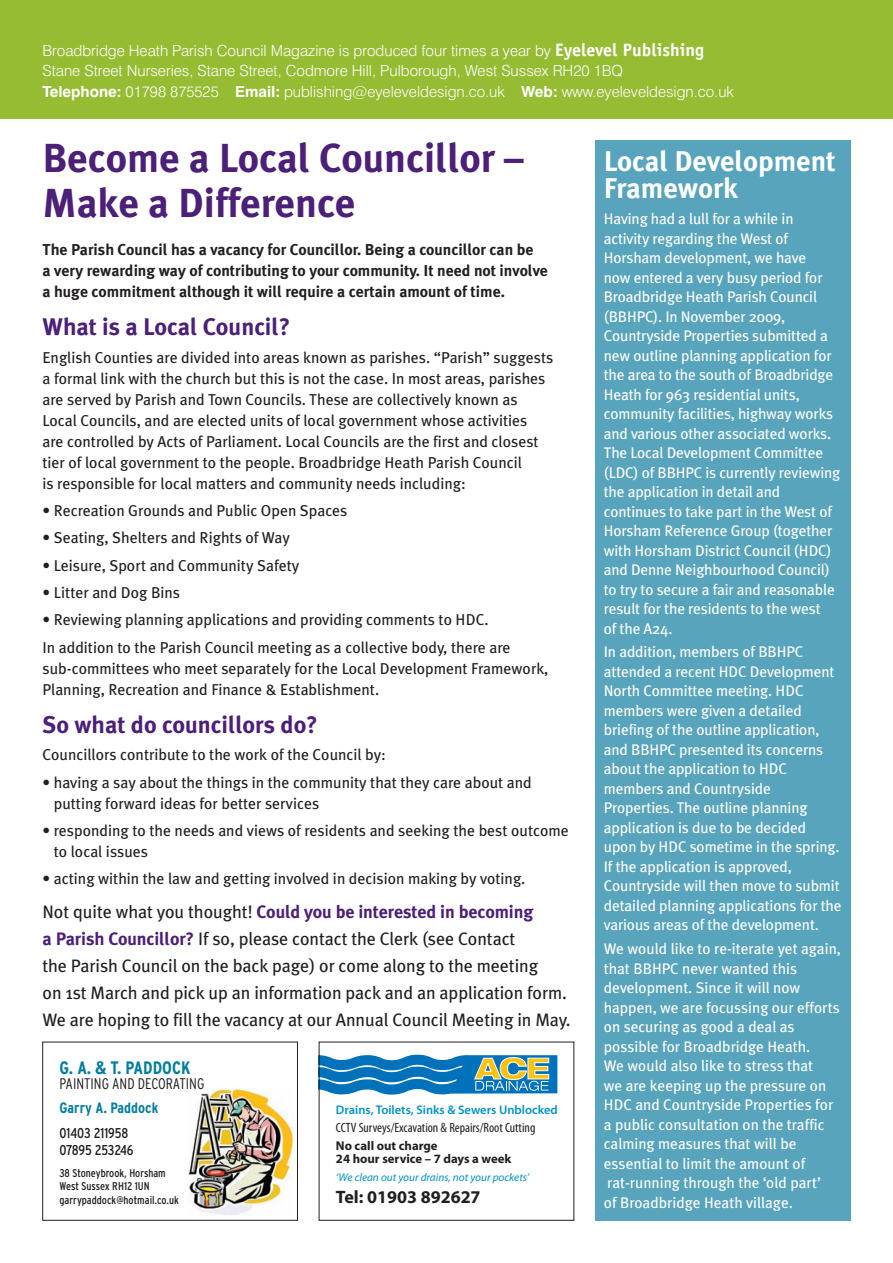
<style>
.page{position:relative;width:893px;height:1263px;background:#fff}
.page>*{position:absolute;margin:0;border:0;box-sizing:border-box;transform-origin:0 0}
.t1{font:700 40.5px/45px "Meta Plus";color:#4c1f79}
.t2{font:700 28.5px/27px "Meta Plus";color:#fff}
.t3{font:700 24px "Meta Plus";color:#4c1f79}
.t4{font:18px/27px "Meta Plus";letter-spacing:-.005em;color:#231f20}
.t5{font:700 18px "Myriad Pro";color:#231f20}
.t6{font:700 condensed 18px "Interstate";color:#007d9f}
.t7{font:15.75px/21px "Meta Plus";color:#231f20}
.t8{font:700 15.75px/21px "Meta Plus";color:#231f20}
.t9{font:15.3px/19.5px "Meta Plus";letter-spacing:-.01em;color:#fff}
.t10{font:300 15.3px/20.7px "Swiss 721 BT";color:#fff}
.t11{font:300 condensed 15.3px "Interstate";color:#231f20}
.t12{font:700 condensed 15px "Interstate";color:#007d9f}
.t13{font:condensed 14.25px/16.5px "Interstate";letter-spacing:-.005em;color:#231f20}
.t14{font:condensed 13.5px "Myriad Pro";color:#231f20}
.t15{font:700 12.75px/13.5px "Myriad Pro";color:#231f20}
.t16{font:600 12.6px "Myriad Pro";color:#0092c8}
.t17{font:condensed 11.25px/13.5px "Interstate";color:#231f20}
.t18{font:italic 11.25px "Myriad Pro";color:#0092c8}
.s1{font-family:"Officina Sans";font-weight:700;font-size:18px}
.s2{font-weight:700}
.s3{font-weight:700;color:#4c1f79}
.s4{font-family:"Helvetica Neue"}
</style>
<div class="page">
<div style="left:595px;top:140px;width:255px;height:1080px;background:#58a4bc"></div>
<div style="left:0;top:0;width:893px;height:119px;background:#96bc33"></div>
<svg style="left:321px;top:1054px;width:236px;height:41px;background:#4d97bd"></svg>
<img style="left:186px;top:1089px;width:107px;height:126px">
<p class="t10" style="left:43px;top:41px;width:693px">Broadbridge Heath Parish Council Magazine is produced four times a year by <span class="s1">Eyelevel Publishing<br></span>Stane Street Nurseries, Stane Street, Codmore Hill, Pulborough, West Sussex RH20 1BQ<br><span class="s2">Telephone:</span> 01798 875525 <span class="s2">Email:</span> publishing@eyeleveldesign.co.uk <span class="s2">Web:</span> www.eyeleveldesign.co.uk</p>
<h1 class="t1" style="left:43px;top:136px;width:483px">Become a Local Councillor –<br>Make a Difference</h1>
<p class="t8" style="left:43px;top:239px;width:507px">The Parish Council has a vacancy for Councillor. Being a councillor can be<br>a very rewarding way of contributing to your community. It need not involve a huge commitment although it will require a certain amount of time.</p>
<h3 class="t3" style="left:43px;top:313px;width:249px">What is a Local Council?</h3>
<p class="t7" style="left:43px;top:347px;width:512px">English Counties are divided into areas known as parishes. “Parish” suggests a formal link with the church but this is not the case. In most areas, parishes are served by Parish and Town Councils. These are collectively known as Local Councils, and are elected units of local government whose activities<br>are controlled by Acts of Parliament. Local Councils are the first and closest tier of local government to the people. Broadbridge Heath Parish Council<br>is responsible for local matters and community needs including:</p>
<p class="t7" style="left:43px;top:500px;width:306px">• Recreation Grounds and Public Open Spaces</p>
<p class="t7" style="left:43px;top:527px;width:249px">• Seating, Shelters and Rights of Way</p>
<p class="t7" style="left:43px;top:555px;width:258px">• Leisure, Sport and Community Safety</p>
<p class="t7" style="left:43px;top:582px;width:139px">• Litter and Dog Bins</p>
<p class="t7" style="left:43px;top:606px;width:469px;line-height:27.3px">• Reviewing planning applications and providing comments to HDC.<br>In addition to the Parish Council meeting as a collective body, there are</p>
<p class="t7" style="left:43px;top:658px;width:507px">sub-committees who meet separately for the Local Development Framework,<br>Planning, Recreation and Finance &amp; Establishment.</p>
<h3 class="t3" style="left:43px;top:710px;width:277px">So what do councillors do?</h3>
<p class="t7" style="left:43px;top:744px;width:345px">Councillors contribute to the work of the Council by:</p>
<p class="t7" style="left:54px;top:772px;width:480px;text-indent:-11px">• having a say about the things in the community that they care about and putting forward ideas for better services</p>
<p class="t7" style="left:54px;top:820px;width:517px;text-indent:-11px">• responding to the needs and views of residents and seeking the best outcome to local issues</p>
<p class="t7" style="left:43px;top:868px;width:484px">• acting within the law and getting involved in decision making by voting.</p>
<p class="t4" style="left:43px;top:898px;width:529px">Not quite what you thought! <span class="s3">Could you be interested in becoming<br>a Parish Councillor?</span> If so, please contact the Clerk (see Contact<br>the Parish Council on the back page) or come along to the meeting<br>on 1st March and pick up an information pack and an application form.<br>We are hoping to fill the vacancy at our Annual Council Meeting in May.</p>
<p class="t6" style="left:60px;top:1058px;width:132px">G. A. <span class="s4">&amp;</span> T. PADDOCK</p>
<p class="t11" style="left:60px;top:1075px;width:146px">PAINTING AND DECORATING</p>
<p class="t12" style="left:60px;top:1099px;width:100px">Garry A. Paddock</p>
<p class="t13" style="left:60px;top:1125px;width:76px">01403 211958<br>07895 253246</p>
<p class="t17" style="left:60px;top:1166px;width:121px">38 Stoneybrook, Horsham<br>West Sussex RH12 1UN garrypaddock@hotmail.co.uk</p>
<p class="t16" style="left:336px;top:1105px;width:223px">Drains, Toilets, Sinks &amp; Sewers Unblocked</p>
<p class="t14" style="left:336px;top:1123px;width:201px">CCTV Surveys/Excavation &amp; Repairs/Root Cutting</p>
<p class="t15" style="left:336px;top:1140px;width:177px">No call out charge<br>24 hour service – 7 days a week</p>
<p class="t18" style="left:336px;top:1173px;width:195px">‘We clean out your drains, not your pockets’</p>
<p class="t5" style="left:336px;top:1190px;width:146px">Tel: 01903 892627</p>
<h2 class="t2" style="left:604px;top:148px;width:233px">Local Development<br>Framework</h2>
<p class="t9" style="left:604px;top:209px;width:238px">Having had a lull for a while in activity regarding the West of<br>Horsham development, we have<br>now entered a very busy period for<br>Broadbridge Heath Parish Council (BBHPC). In November 2009,<br>Countryside Properties submitted a new outline planning application for the area to the south of Broadbridge<br>Heath for 963 residential units, community facilities, highway works and various other associated works.<br>The Local Development Committee (LDC) of BBHPC is currently reviewing the application in detail and continues to take part in the West of<br>Horsham Reference Group (together with Horsham District Council (HDC) and Denne Neighbourhood Council) to try to secure a fair and reasonable result for the residents to the west<br>of the A24.</p>
<p class="t9" style="left:604px;top:642px;width:239px">In addition, members of BBHPC attended a recent HDC Development<br>North Committee meeting. HDC members were given a detailed briefing of the outline application, and BBHPC presented its concerns about the application to HDC members and Countryside<br>Properties. The outline planning application is due to be decided upon by HDC sometime in the spring.<br>If the application is approved,<br>Countryside will then move to submit detailed planning applications for the various areas of the development.</p>
<p class="t9" style="left:604px;top:939px;width:239px">We would like to re-iterate yet again, that BBHPC never wanted this development. Since it will now happen, we are focussing our efforts on securing as good a deal as possible for Broadbridge Heath.<br>We would also like to stress that<br>we are keeping up the pressure on<br>HDC and Countryside Properties for a public consultation on the traffic calming measures that will be essential to limit the amount of rat-running through the ‘old part’<br>of Broadbridge Heath village.</p>
</div>
